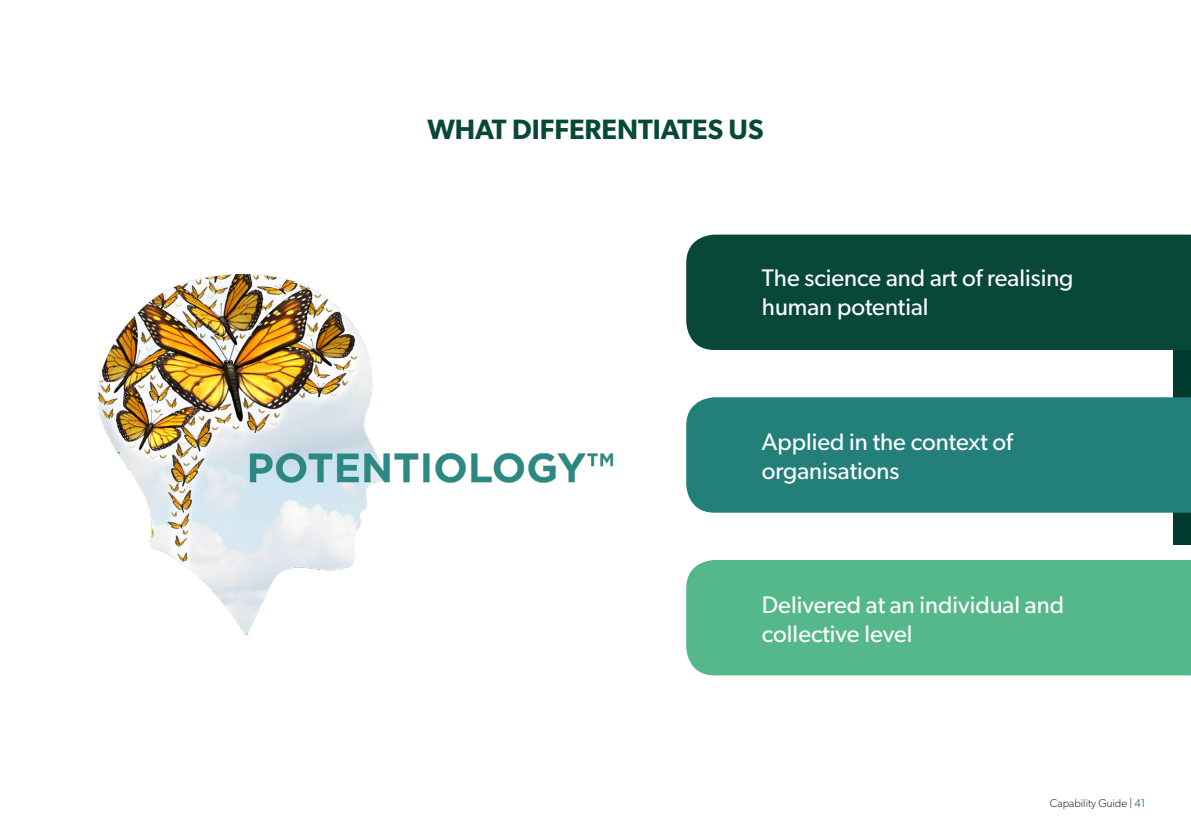
<style>
.page{position:relative;width:1191px;height:840px;background:#fff}
.page>*{position:absolute;margin:0;border:0;box-sizing:border-box;transform-origin:0 0}
.t1{font:600 28px "Gibson";color:#084839}
.Pull_Text{font:24px/28.8px "Gibson";color:#fff}
.t2{font:300 11.2px "Gibson";color:#231f20}
.s1{color:#084839}
</style>
<div class="page">
<div style="left:1174px;top:294px;width:17px;height:251px;background:#003b2e"></div>
<div style="left:686px;top:234px;width:505px;height:116px;background:#084839"></div>
<div style="left:686px;top:397px;width:505px;height:115px;background:#237f79"></div>
<div style="left:686px;top:560px;width:505px;height:115px;background:#54b88b"></div>
<img style="left:99px;top:274px;width:515px;height:361px">
<p class="t1" style="left:427px;top:112px;width:337px">WHAT DIFFERENTIATES US</p>
<p class="Pull_Text" style="left:762px;top:263px;width:313px">The science and art of realising human potential</p>
<p class="Pull_Text" style="left:762px;top:427px;width:252px">Applied in the context of organisations</p>
<p class="Pull_Text" style="left:762px;top:589px;width:304px">Delivered at an individual and collective level</p>
<p class="t2" style="left:1050px;top:795px;width:97px">Capability Guide | <span class="s1">41</span></p>
</div>
